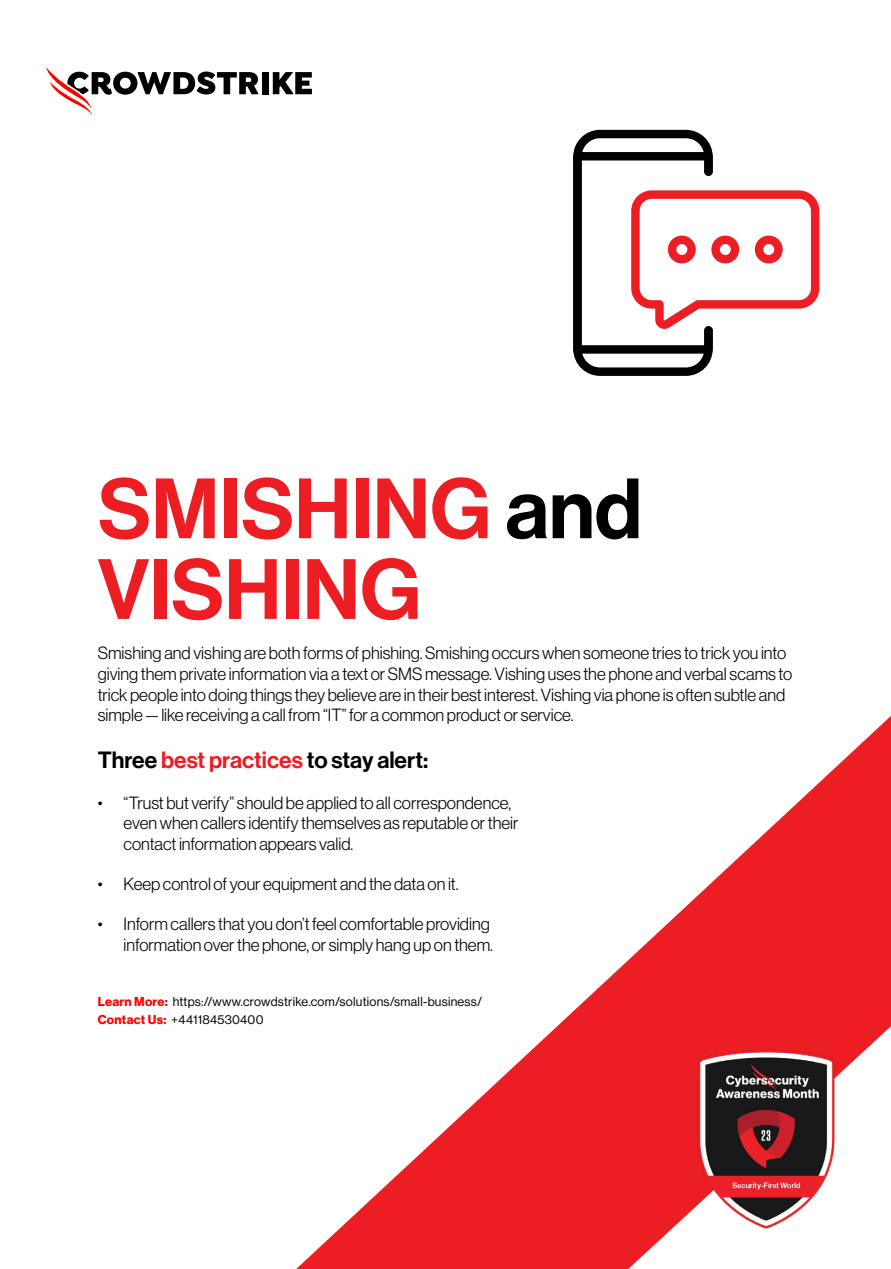
<style>
.page{position:relative;width:891px;height:1269px;background:#fff}
.page>*{position:absolute;margin:0;border:0;box-sizing:border-box;transform-origin:0 0}
.t1{font:500 83.55px/80.7px "Haas Grot Disp 65";color:#ed1d24}
.t2{font:500 23.02px "Haas Grot Disp 65";color:#000}
.t3{font:300 17.25px/20.7px "Haas Grot Disp 45";color:#000}
.t4{font:12.67px/18.1px "Haas Grot Disp 55 Roman";letter-spacing:.02em;color:#000}
.s1{color:#000}
.s2{color:#ed1d24}
.s3{font-family:"Haas Grot Disp 75";font-weight:700;color:#f00}
</style>
<div class="page">
<svg style="left:296px;top:716px;width:595px;height:553px"></svg>
<div style="left:262px;top:72px;width:7px;height:22px;background:#000"></div>
<svg style="left:273px;top:72px;width:39px;height:22px"></svg>
<svg style="left:46px;top:67px;width:212px;height:48px"></svg>
<img style="left:684px;top:1047px;width:168px;height:185px">
<svg style="left:573px;top:130px;width:246px;height:246px"></svg>
<h1 class="t1" style="left:98px;top:470px;width:546px">SMISHING <span class="s1">and<br></span>VISHING</h1>
<p class="t3" style="left:98px;top:643px;width:696px">Smishing and vishing are both forms of phishing. Smishing occurs when someone tries to trick you into giving them private information via a text or SMS message. Vishing uses the phone and verbal scams to trick people into doing things they believe are in their best interest. Vishing via phone is often subtle and simple — like receiving a call from “IT” for a common product or service.</p>
<h2 class="t2" style="left:98px;top:747px;width:332px">Three <span class="s2">best practices</span> to stay alert:</h2>
<p class="t3" style="left:124px;top:792px;width:396px;text-indent:-26px">• “Trust but verify” should be applied to all correspondence, even when callers identify themselves as reputable or their contact information appears valid.</p>
<p class="t3" style="left:98px;top:874px;width:362px">• Keep control of your equipment and the data on it.</p>
<p class="t3" style="left:98px;top:914px;width:397px;text-align:right">• Inform callers that you don’t feel comfortable providing information over the phone, or simply hang up on them.</p>
<p class="t4" style="left:98px;top:992px;width:386px"><span class="s3">Learn More:</span> https://www.crowdstrike.com/solutions/small-business/<br><span class="s3">Contact Us:</span> +441184530400</p>
</div>
